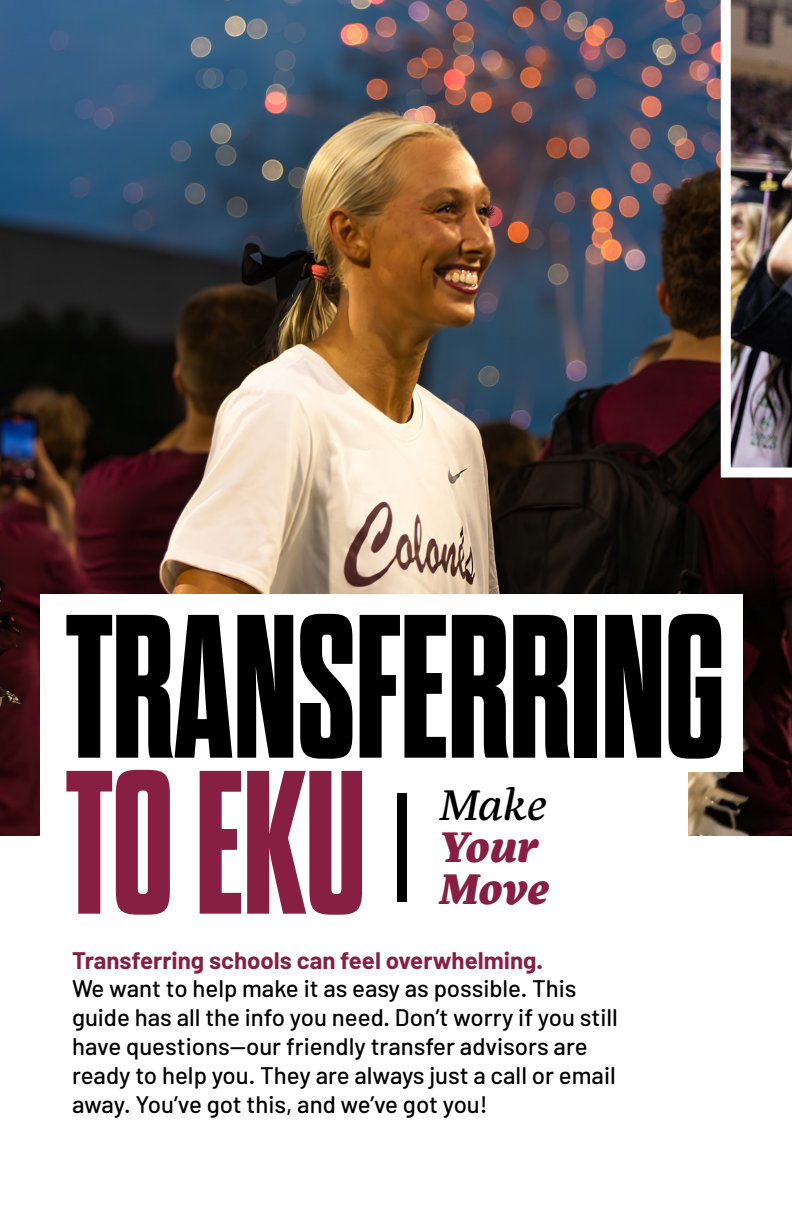
<style>
.page{position:relative;width:792px;height:1224px;background:#fff}
.page>*{position:absolute;margin:0;border:0;box-sizing:border-box;transform-origin:0 0}
.t1{font:700 expanded 204px/156px "Dharma Gothic M";color:#000}
.t2{font:italic 800 44px "Eskorte Latin";color:#861f41}
.t3{font:italic 44px "Eskorte Latin";color:#000}
.t4{font:500 24px/28.8px "Barlow";color:#000}
.t5{font:700 24px "Barlow";color:#861f41}
.s1{color:#861f41}
</style>
<div class="page">
<img style="left:0;top:0;width:792px;height:835px">
<img style="left:721px;top:0;width:71px;height:478px">
<div style="left:40px;top:767px;width:648px;height:166px;background:#fff"></div>
<div style="left:40px;top:594px;width:703px;height:178px;background:#fff"></div>
<div style="left:397px;top:793px;width:10px;height:109px;background:#000"></div>
<p class="t1" style="left:66px;top:613px;width:660px">TRANSFERRING<br><span class="s1">TO EKU</span></p>
<p class="t3" style="left:441px;top:772px;width:108px">Make</p>
<p class="t2" style="left:441px;top:811px;width:100px">Your</p>
<p class="t2" style="left:441px;top:853px;width:110px">Move</p>
<p class="t5" style="left:72px;top:945px;width:473px">Transferring schools can feel overwhelming.</p>
<p class="t4" style="left:72px;top:974px;width:547px">We want to help make it as easy as possible. This guide has all the info you need. Don’t worry if you still have questions—our friendly transfer advisors are ready to help you. They are always just a call or email away. You’ve got this, and we’ve got you!</p>
</div>
